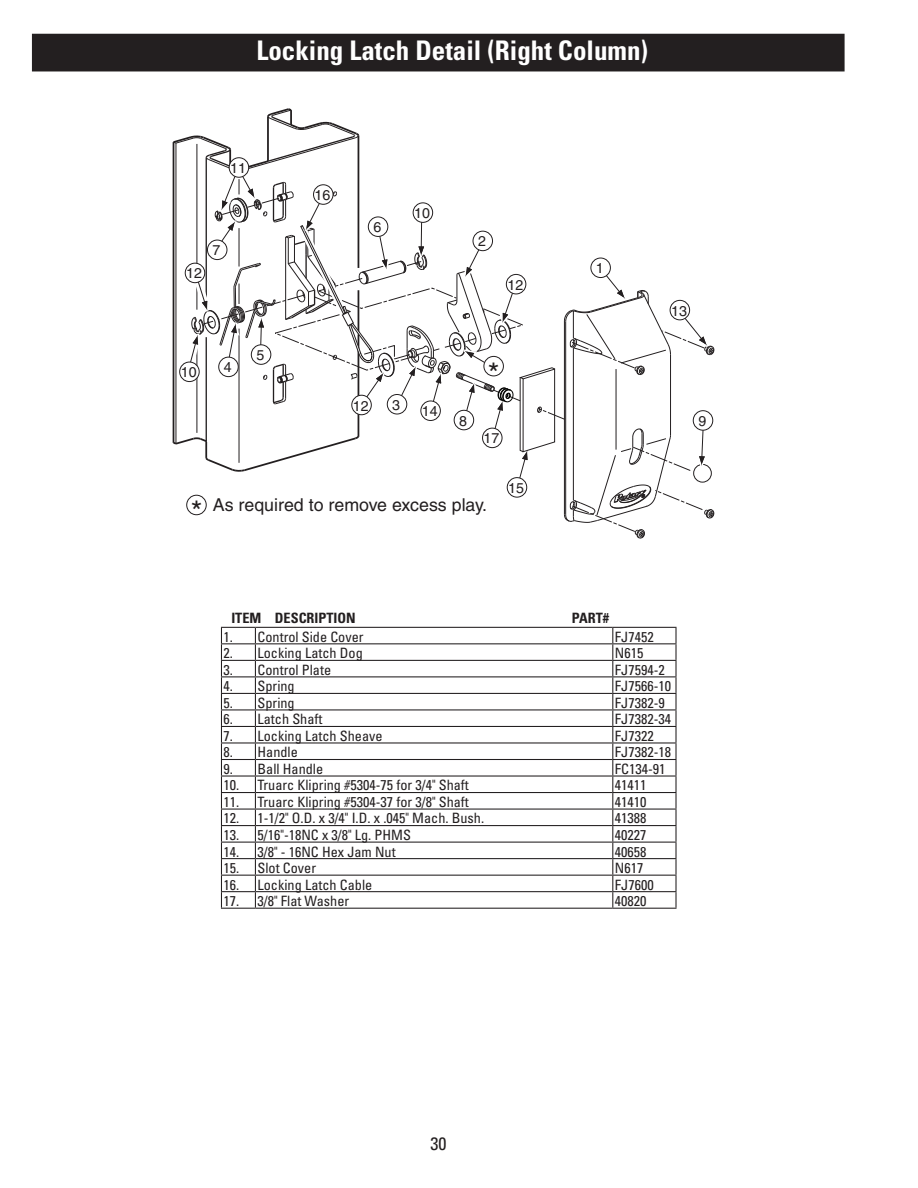
<style>
.page{position:relative;width:918px;height:1188px;background:#fff}
.page>*{position:absolute;margin:0;border:0;box-sizing:border-box;transform-origin:0 0}
.t1{font:29.85px "Helvetica";color:#231f20}
.t2{font:700 condensed 27px "Univers";color:#fff}
.t3{font:condensed 18px "Univers";color:#231f20}
.t4{font:17.85px "Helvetica";color:#231f20}
.t5{font:condensed 14.25px "Univers";color:#231f20}
.t6{font:14.25px "Helvetica";color:#231f20}
.t7{font:700 condensed 14.25px "Univers";color:#231f20}
.s1{font-size:29.85px}
</style>
<div class="page">
<svg style="left:172px;top:108px;width:543px;height:431px"></svg>
<hr style="left:221px;top:627px;width:34px;height:1px;background:#231f20">
<hr style="left:255px;top:627px;width:358px;height:1px;background:#231f20">
<hr style="left:613px;top:627px;width:64px;height:1px;background:#231f20">
<hr style="left:221px;top:643px;width:34px;height:1px;background:#231f20">
<hr style="left:255px;top:643px;width:358px;height:1px;background:#231f20">
<hr style="left:613px;top:643px;width:64px;height:1px;background:#231f20">
<hr style="left:221px;top:660px;width:34px;height:1px;background:#231f20">
<hr style="left:255px;top:660px;width:358px;height:1px;background:#231f20">
<hr style="left:613px;top:660px;width:64px;height:1px;background:#231f20">
<hr style="left:221px;top:676px;width:34px;height:1px;background:#231f20">
<hr style="left:255px;top:676px;width:358px;height:1px;background:#231f20">
<hr style="left:613px;top:676px;width:64px;height:1px;background:#231f20">
<hr style="left:221px;top:693px;width:34px;height:1px;background:#231f20">
<hr style="left:255px;top:693px;width:358px;height:1px;background:#231f20">
<hr style="left:613px;top:693px;width:64px;height:1px;background:#231f20">
<hr style="left:221px;top:709px;width:34px;height:1px;background:#231f20">
<hr style="left:255px;top:709px;width:358px;height:1px;background:#231f20">
<hr style="left:613px;top:709px;width:64px;height:1px;background:#231f20">
<hr style="left:221px;top:726px;width:34px;height:1px;background:#231f20">
<hr style="left:255px;top:726px;width:358px;height:1px;background:#231f20">
<hr style="left:613px;top:726px;width:64px;height:1px;background:#231f20">
<hr style="left:221px;top:742px;width:34px;height:2px;background:#231f20">
<hr style="left:255px;top:742px;width:358px;height:2px;background:#231f20">
<hr style="left:613px;top:742px;width:64px;height:2px;background:#231f20">
<hr style="left:221px;top:759px;width:34px;height:1px;background:#231f20">
<hr style="left:255px;top:759px;width:358px;height:1px;background:#231f20">
<hr style="left:613px;top:759px;width:64px;height:1px;background:#231f20">
<hr style="left:221px;top:775px;width:34px;height:2px;background:#231f20">
<hr style="left:255px;top:775px;width:358px;height:2px;background:#231f20">
<hr style="left:613px;top:775px;width:64px;height:2px;background:#231f20">
<hr style="left:221px;top:792px;width:34px;height:1px;background:#231f20">
<hr style="left:255px;top:792px;width:358px;height:1px;background:#231f20">
<hr style="left:613px;top:792px;width:64px;height:1px;background:#231f20">
<hr style="left:221px;top:809px;width:34px;height:1px;background:#231f20">
<hr style="left:255px;top:809px;width:358px;height:1px;background:#231f20">
<hr style="left:613px;top:809px;width:64px;height:1px;background:#231f20">
<hr style="left:221px;top:825px;width:34px;height:1px;background:#231f20">
<hr style="left:255px;top:825px;width:358px;height:1px;background:#231f20">
<hr style="left:613px;top:825px;width:64px;height:1px;background:#231f20">
<hr style="left:221px;top:842px;width:34px;height:1px;background:#231f20">
<hr style="left:255px;top:842px;width:358px;height:1px;background:#231f20">
<hr style="left:613px;top:842px;width:64px;height:1px;background:#231f20">
<hr style="left:221px;top:858px;width:34px;height:1px;background:#231f20">
<hr style="left:255px;top:858px;width:358px;height:1px;background:#231f20">
<hr style="left:613px;top:858px;width:64px;height:1px;background:#231f20">
<hr style="left:221px;top:875px;width:34px;height:1px;background:#231f20">
<hr style="left:255px;top:875px;width:358px;height:1px;background:#231f20">
<hr style="left:613px;top:875px;width:64px;height:1px;background:#231f20">
<hr style="left:221px;top:891px;width:34px;height:1px;background:#231f20">
<svg style="left:221px;top:628px;width:1px;height:280px"></svg>
<hr style="left:255px;top:891px;width:358px;height:1px;background:#231f20">
<svg style="left:255px;top:628px;width:1px;height:280px"></svg>
<hr style="left:613px;top:891px;width:64px;height:1px;background:#231f20">
<svg style="left:612px;top:628px;width:1px;height:280px"></svg>
<svg style="left:675px;top:628px;width:2px;height:280px"></svg>
<hr style="left:221px;top:908px;width:34px;height:1px;background:#231f20">
<hr style="left:255px;top:908px;width:358px;height:1px;background:#231f20">
<hr style="left:613px;top:908px;width:64px;height:1px;background:#231f20">
<div style="left:32px;top:34px;width:812px;height:37px;background:#231f20"></div>
<p class="t2" style="left:256px;top:34px;width:393px">Locking Latch Detail (Right Column)</p>
<p class="t6" style="left:230px;top:160px;width:17px">11</p>
<p class="t6" style="left:186px;top:265px;width:17px">12</p>
<p class="t6" style="left:213px;top:242px;width:9px">7</p>
<p class="t6" style="left:315px;top:187px;width:17px">16</p>
<p class="t6" style="left:373px;top:219px;width:9px">6</p>
<p class="t6" style="left:414px;top:205px;width:17px">10</p>
<p class="t6" style="left:478px;top:233px;width:9px">2</p>
<p class="t6" style="left:507px;top:276px;width:17px">12</p>
<p class="t6" style="left:596px;top:260px;width:9px">1</p>
<p class="t6" style="left:671px;top:302px;width:17px">13</p>
<p class="t6" style="left:181px;top:364px;width:17px">10</p>
<p class="t6" style="left:256px;top:347px;width:9px">5</p>
<p class="t6" style="left:224px;top:359px;width:9px">4</p>
<p class="t1" style="left:488px;top:356px;width:13px">*</p>
<p class="t6" style="left:392px;top:397px;width:9px">3</p>
<p class="t6" style="left:353px;top:397px;width:17px">12</p>
<p class="t6" style="left:422px;top:403px;width:17px">14</p>
<p class="t6" style="left:459px;top:412px;width:9px">8</p>
<p class="t6" style="left:699px;top:413px;width:9px">9</p>
<p class="t6" style="left:484px;top:430px;width:17px">17</p>
<p class="t6" style="left:508px;top:480px;width:17px">15</p>
<p class="t4" style="left:191px;top:494px;width:298px"><span class="s1">*</span> As required to remove excess play.</p>
<p class="t7" style="left:231px;top:609px;width:126px">ITEM DESCRIPTION</p>
<p class="t7" style="left:572px;top:609px;width:39px">PART#</p>
<p class="t5" style="left:224px;top:628px;width:11px">1.</p>
<p class="t5" style="left:258px;top:628px;width:108px">Control Side Cover</p>
<p class="t5" style="left:615px;top:628px;width:40px">FJ7452</p>
<p class="t5" style="left:224px;top:644px;width:11px">2.</p>
<p class="t5" style="left:258px;top:644px;width:107px">Locking Latch Dog</p>
<p class="t5" style="left:615px;top:644px;width:30px">N615</p>
<p class="t5" style="left:224px;top:661px;width:11px">3.</p>
<p class="t5" style="left:258px;top:661px;width:75px">Control Plate</p>
<p class="t5" style="left:615px;top:661px;width:51px">FJ7594-2</p>
<p class="t5" style="left:224px;top:677px;width:11px">4.</p>
<p class="t5" style="left:258px;top:677px;width:39px">Spring</p>
<p class="t5" style="left:615px;top:677px;width:58px">FJ7566-10</p>
<p class="t5" style="left:224px;top:694px;width:11px">5.</p>
<p class="t5" style="left:258px;top:694px;width:39px">Spring</p>
<p class="t5" style="left:615px;top:694px;width:51px">FJ7382-9</p>
<p class="t5" style="left:224px;top:710px;width:11px">6.</p>
<p class="t5" style="left:258px;top:710px;width:66px">Latch Shaft</p>
<p class="t5" style="left:615px;top:710px;width:58px">FJ7382-34</p>
<p class="t5" style="left:224px;top:727px;width:11px">7.</p>
<p class="t5" style="left:258px;top:727px;width:127px">Locking Latch Sheave</p>
<p class="t5" style="left:615px;top:727px;width:40px">FJ7322</p>
<p class="t5" style="left:224px;top:743px;width:11px">8.</p>
<p class="t5" style="left:258px;top:743px;width:42px">Handle</p>
<p class="t5" style="left:615px;top:743px;width:58px">FJ7382-18</p>
<p class="t5" style="left:224px;top:760px;width:11px">9.</p>
<p class="t5" style="left:258px;top:760px;width:67px">Ball Handle</p>
<p class="t5" style="left:615px;top:760px;width:52px">FC134-91</p>
<p class="t5" style="left:224px;top:776px;width:17px">10.</p>
<p class="t5" style="left:258px;top:776px;width:213px">Truarc Klipring #5304-75 for 3/4" Shaft</p>
<p class="t5" style="left:615px;top:776px;width:33px">41411</p>
<p class="t5" style="left:224px;top:793px;width:17px">11.</p>
<p class="t5" style="left:258px;top:793px;width:213px">Truarc Klipring #5304-37 for 3/8" Shaft</p>
<p class="t5" style="left:615px;top:793px;width:33px">41410</p>
<p class="t5" style="left:224px;top:809px;width:17px">12.</p>
<p class="t5" style="left:258px;top:809px;width:228px">1-1/2" O.D. x 3/4" I.D. x .045" Mach. Bush.</p>
<p class="t5" style="left:615px;top:809px;width:33px">41388</p>
<p class="t5" style="left:224px;top:826px;width:17px">13.</p>
<p class="t5" style="left:258px;top:826px;width:155px">5/16"-18NC x 3/8" Lg. PHMS</p>
<p class="t5" style="left:615px;top:826px;width:33px">40227</p>
<p class="t5" style="left:224px;top:842px;width:17px">14.</p>
<p class="t5" style="left:258px;top:842px;width:140px">3/8" - 16NC Hex Jam Nut</p>
<p class="t5" style="left:615px;top:842px;width:33px">40658</p>
<p class="t5" style="left:224px;top:859px;width:17px">15.</p>
<p class="t5" style="left:258px;top:859px;width:60px">Slot Cover</p>
<p class="t5" style="left:615px;top:859px;width:30px">N617</p>
<p class="t5" style="left:224px;top:875px;width:17px">16.</p>
<p class="t5" style="left:258px;top:875px;width:116px">Locking Latch Cable</p>
<p class="t5" style="left:615px;top:875px;width:40px">FJ7600</p>
<p class="t5" style="left:224px;top:892px;width:17px">17.</p>
<p class="t5" style="left:258px;top:892px;width:93px">3/8" Flat Washer</p>
<p class="t5" style="left:615px;top:892px;width:33px">40820</p>
<p class="t3" style="left:430px;top:1132px;width:17px">30</p>
</div>
